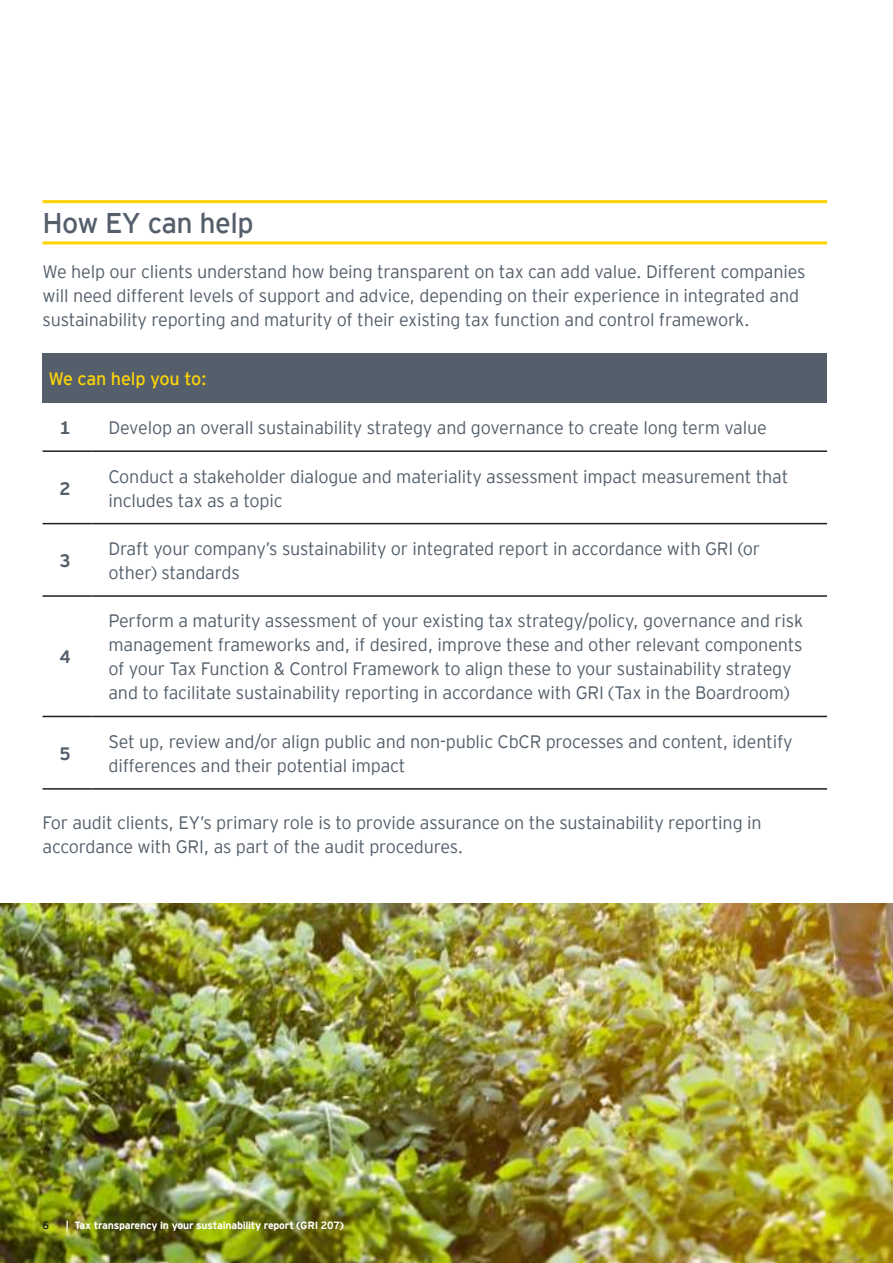
<style>
.page{position:relative;width:893px;height:1263px;background:#fff}
.page>*{position:absolute;margin:0;border:0;box-sizing:border-box;transform-origin:0 0}
.t1{font:28.5px "EY Interstate";letter-spacing:-.02em;color:#545f6b}
.t2{font:300 18px/24px "EY Interstate";letter-spacing:-.01em;color:#545f6b}
.t3{font:18px "EY Interstate";letter-spacing:-.01em;color:#fcd406}
.t4{font:700 18px "EY Interstate";color:#545f6b}
.t5{font:700 10.5px "EY Interstate";letter-spacing:-.02em;color:#fff}
.t6{font:10.5px "EY Interstate";color:#071224}
</style>
<div class="page">
<img style="left:0;top:904px;width:893px;height:359px">
<hr style="left:43px;top:200px;width:784px;height:3px;background:#fed304">
<hr style="left:43px;top:241px;width:784px;height:3px;background:#fed304">
<div style="left:43px;top:353px;width:784px;height:50px;background:#545f6b"></div>
<hr style="left:43px;top:450px;width:48px;height:2px;background:#231f20">
<hr style="left:91px;top:450px;width:736px;height:2px;background:#231f20">
<hr style="left:43px;top:523px;width:48px;height:1px;background:#231f20">
<hr style="left:91px;top:523px;width:736px;height:1px;background:#231f20">
<hr style="left:43px;top:595px;width:48px;height:2px;background:#231f20">
<hr style="left:91px;top:595px;width:736px;height:2px;background:#231f20">
<hr style="left:43px;top:716px;width:48px;height:1px;background:#231f20">
<hr style="left:91px;top:716px;width:736px;height:1px;background:#231f20">
<hr style="left:43px;top:788px;width:48px;height:2px;background:#231f20">
<hr style="left:91px;top:788px;width:736px;height:2px;background:#231f20">
<h1 class="t1" style="left:43px;top:203px;width:213px">How EY can help</h1>
<p class="t2" style="left:43px;top:259px;width:765px">We help our clients understand how being transparent on tax can add value. Different companies will need different levels of support and advice, depending on their experience in integrated and sustainability reporting and maturity of their existing tax function and control framework.</p>
<p class="t3" style="left:49px;top:366px;width:160px">We can help you to:</p>
<p class="t4" style="left:60px;top:415px;width:13px">1</p>
<p class="t2" style="left:108px;top:415px;width:660px">Develop an overall sustainability strategy and governance to create long term value</p>
<p class="t4" style="left:60px;top:475px;width:13px">2</p>
<p class="t4" style="left:60px;top:548px;width:13px">3</p>
<p class="t4" style="left:60px;top:644px;width:13px">4</p>
<p class="t4" style="left:60px;top:740px;width:13px">5</p>
<p class="t2" style="left:108px;top:463px;width:682px">Conduct a stakeholder dialogue and materiality assessment impact measurement that includes tax as a topic</p>
<p class="t2" style="left:108px;top:536px;width:653px">Draft your company’s sustainability or integrated report in accordance with GRI (or other) standards</p>
<p class="t2" style="left:108px;top:608px;width:696px">Perform a maturity assessment of your existing tax strategy/policy, governance and risk management frameworks and, if desired, improve these and other relevant components of your Tax Function &amp; Control Framework to align these to your sustainability strategy and to facilitate sustainability reporting in accordance with GRI (Tax in the Boardroom)</p>
<p class="t2" style="left:108px;top:728px;width:686px">Set up, review and/or align public and non-public CbCR processes and content, identify differences and their potential impact</p>
<p class="t2" style="left:43px;top:809px;width:721px">For audit clients, EY’s primary role is to provide assurance on the sustainability reporting in accordance with GRI, as part of the audit procedures.</p>
<p class="t6" style="left:43px;top:1218px;width:8px">6</p>
<p class="t5" style="left:66px;top:1217px;width:279px">| Tax transparency in your sustainability report (GRI 207)</p>
</div>
